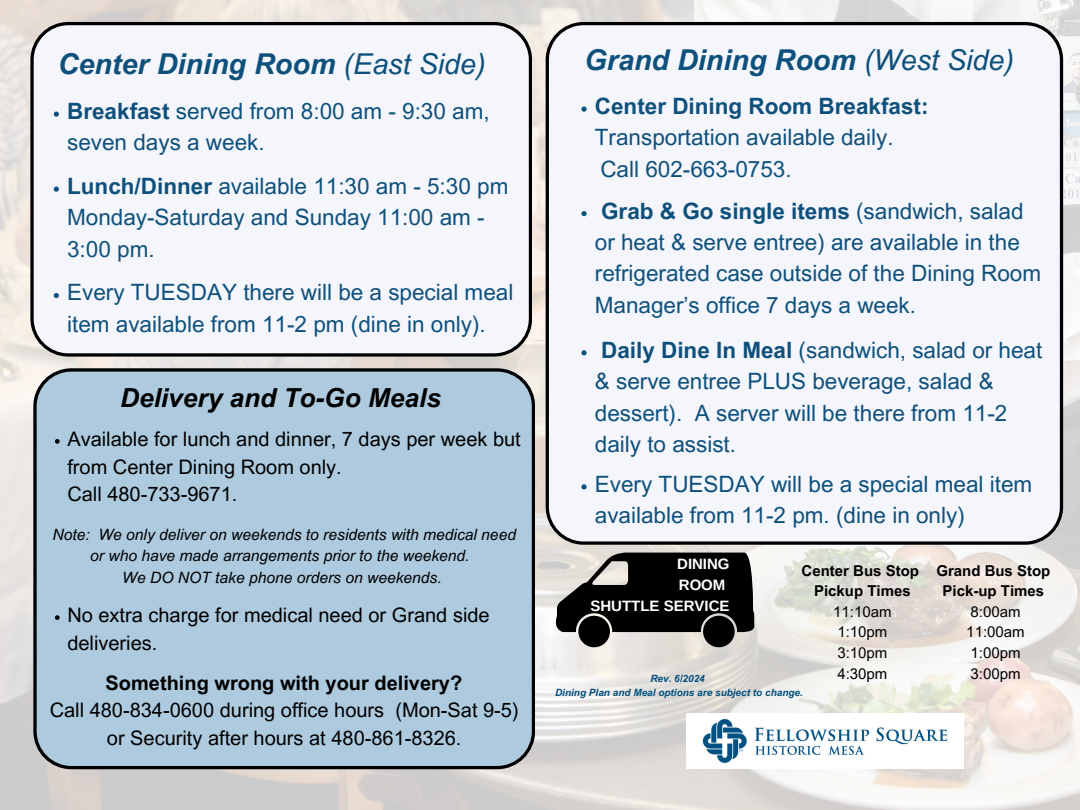
<style>
.page{position:relative;width:1080px;height:810px;background:#fff}
.page>*{position:absolute;margin:0;border:0;box-sizing:border-box;transform-origin:0 0}
.t1{font:italic 700 28.75px "Arial MT Pro";color:#0e507c}
.t2{font:italic 700 26.25px "Arial MT Pro";color:#000}
.t3{font:22.5px/31.4px "Arial MT Pro";color:#0e507c}
.t4{font:20px/27.6px "Arial MT Pro";color:#000}
.t5{font:700 20px "Arial MT Pro";color:#000}
.t6{font:italic 15.62px/21.6px "Arial MT Pro";color:#000;text-align:center}
.t7{font:15px/20.6px "Arial MT Pro";color:#000;text-align:center}
.t8{font:700 15px/20.6px "Arimo";color:#fff;text-align:right}
.t9{font:italic 700 10px "Arial MT Pro";color:#024f7d}
.s1{font-weight:400}
.s2{font-weight:700}
</style>
<div class="page">
<img style="left:0;top:0;width:1080px;height:810px">
<div style="left:30px;top:22px;width:502px;height:335px;background:#f4f6fc"></div>
<div style="left:546px;top:22px;width:517px;height:523px;background:#f4f6fc"></div>
<div style="left:33px;top:368px;width:502px;height:401px;background:#adcadf"></div>
<img style="left:686px;top:713px;width:277px;height:55px">
<svg style="left:552px;top:552px;width:202px;height:95px;background:#41403f"></svg>
<svg style="left:581px;top:107px;width:6px;height:5px"></svg>
<svg style="left:581px;top:211px;width:6px;height:5px"></svg>
<svg style="left:581px;top:350px;width:6px;height:5px"></svg>
<svg style="left:581px;top:484px;width:6px;height:5px"></svg>
<svg style="left:55px;top:439px;width:5px;height:5px"></svg>
<svg style="left:55px;top:615px;width:5px;height:5px"></svg>
<svg style="left:54px;top:112px;width:5px;height:5px"></svg>
<svg style="left:54px;top:187px;width:5px;height:5px"></svg>
<svg style="left:54px;top:293px;width:5px;height:5px"></svg>
<p class="t1" style="left:58px;top:53px;width:430px">Center Dining Room <span class="s1">(East Side)</span></p>
<p class="t1" style="left:585px;top:49px;width:431px">Grand Dining Room <span class="s1">(West Side)</span></p>
<p class="t3" style="left:67px;top:98px;width:424px"><span class="s2">Breakfast</span> served from 8:00 am - 9:30 am, seven days a week.</p>
<h6 class="t3" style="left:67px;top:173px;width:443px"><span class="s2">Lunch/Dinner</span> available 11:30 am - 5:30 pm<br>Monday-Saturday and Sunday 11:00 am -<br>3:00 pm.</h6>
<p class="t3" style="left:67px;top:280px;width:448px">Every TUESDAY there will be a special meal item available from 11-2 pm (dine in only).</p>
<p class="t2" style="left:120px;top:388px;width:322px">Delivery and To-Go Meals</p>
<h2 class="t4" style="left:67px;top:428px;width:455px">Available for lunch and dinner, 7 days per week but from Center Dining Room only.<br>Call 480-733-9671.</h2>
<h5 class="t6" style="left:52px;top:525px;width:465px">Note: We only deliver on weekends to residents with medical need or who have made arrangements prior to the weekend.</h5>
<p class="t6" style="left:122px;top:569px;width:321px">We DO NOT take phone orders on weekends.</p>
<p class="t4" style="left:67px;top:604px;width:424px">No extra charge for medical need or Grand side deliveries.</p>
<p class="t5" style="left:106px;top:675px;width:358px">Something wrong with your delivery?</p>
<h1 class="t4" style="left:50px;top:699px;width:470px;text-align:center">Call 480-834-0600 during office hours (Mon-Sat 9-5) or Security after hours at 480-861-8326.</h1>
<h2 class="t3" style="left:595px;top:93px;width:335px"><span class="s2">Center Dining Room Breakfast:<br></span>Transportation available daily.</h2>
<p class="t3" style="left:600px;top:156px;width:193px">Call 602-663-0753.</p>
<p class="t3" style="left:595px;top:198px;width:448px"><span class="s2">Grab &amp; Go single items</span> (sandwich, salad or heat &amp; serve entree) are available in the refrigerated case outside of the Dining Room Manager’s office 7 days a week.</p>
<p class="t3" style="left:595px;top:337px;width:449px"><span class="s2">Daily Dine In Meal</span> (sandwich, salad or heat &amp; serve entree PLUS beverage, salad &amp; dessert). A server will be there from 11-2 daily to assist.</p>
<p class="t3" style="left:595px;top:471px;width:439px">Every TUESDAY will be a special meal item available from 11-2 pm. (dine in only)</p>
<p class="t8" style="left:590px;top:554px;width:141px">DINING<br>ROOM<br>SHUTTLE SERVICE</p>
<h6 class="t7" style="left:802px;top:562px;width:119px"><span class="s2">Center Bus Stop<br>Pickup Times<br></span>11:10am<br>1:10pm<br>3:10pm<br>4:30pm</h6>
<h4 class="t9" style="left:650px;top:675px;width:56px">Rev. 6/2024</h4>
<p class="t9" style="left:555px;top:689px;width:249px">Dining Plan and Meal options are subject to change.</p>
<h6 class="t7" style="left:936px;top:562px;width:116px"><span class="s2">Grand Bus Stop<br>Pick-up Times<br></span>8:00am<br>11:00am<br>1:00pm<br>3:00pm</h6>
</div>
